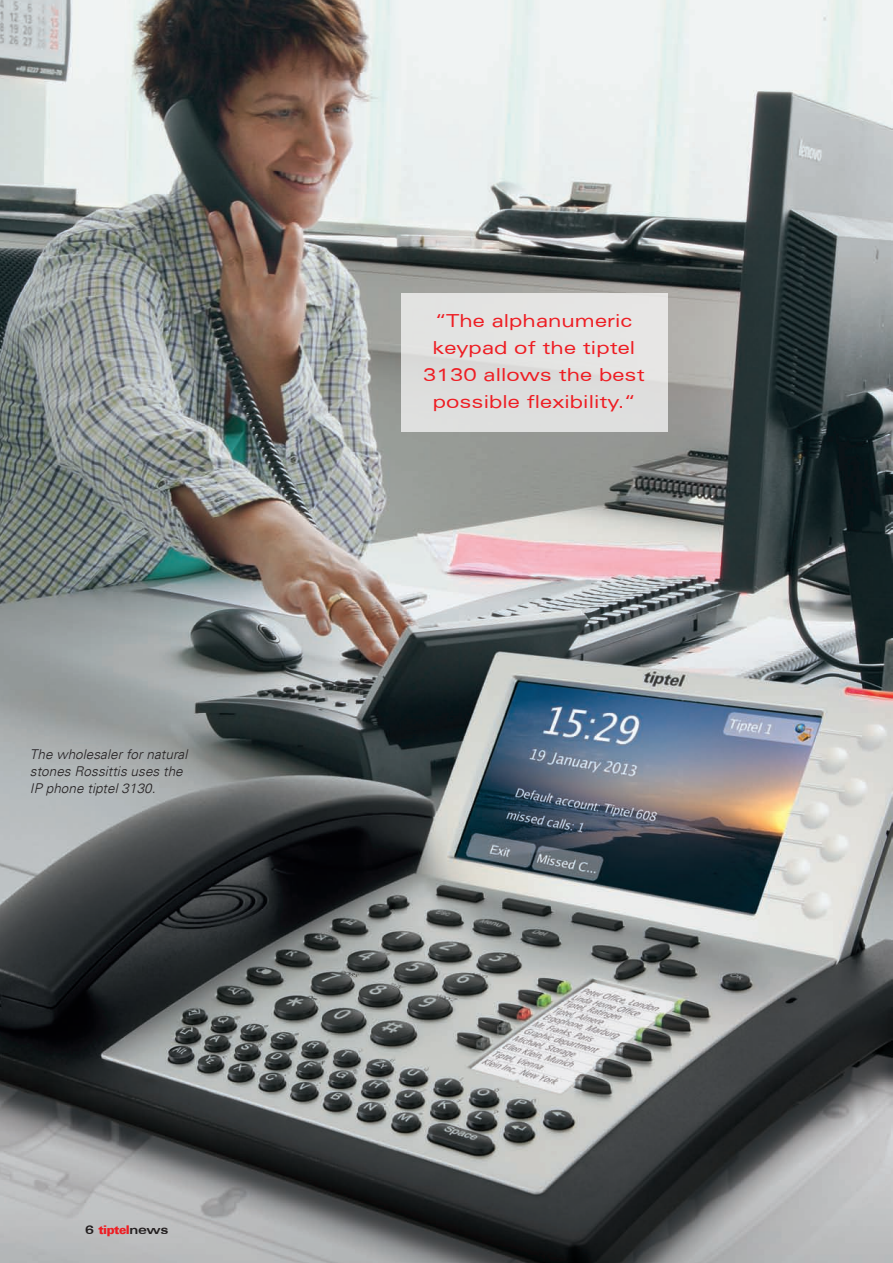
<style>
.page{position:relative;width:893px;height:1263px;background:#fff}
.page>*{position:absolute;margin:0;border:0;box-sizing:border-box;transform-origin:0 0}
.t1{font:expanded 18px/27px "Univers";letter-spacing:.005em;color:#ee1d23;text-align:center}
.t2{font:italic 13.5px/17.2px "USA Light";letter-spacing:.005em;color:#231f20}
.t3{font:12px "USA Black Plain";letter-spacing:-.04em;color:#ee1d23}
.s1{font-family:"Univers";font-weight:700;font-stretch:expanded;color:#231f20}
</style>
<div class="page">
<img style="left:0;top:0;width:893px;height:1263px">
<div style="left:401px;top:293px;width:267px;height:139px;background:#e2e3e1"></div>
<p class="t2" style="left:30px;top:745px;width:159px">The wholesaler for natural stones Rossittis uses the<br>IP phone tiptel 3130.</p>
<p class="t3" style="left:85px;top:1222px;width:85px"><span class="s1">6</span> tiptel<span class="s1">news</span></p>
<p class="t1" style="left:423px;top:307px;width:223px">“The alphanumeric keypad of the tiptel<br>3130 allows the best possible flexibility.“</p>
</div>
